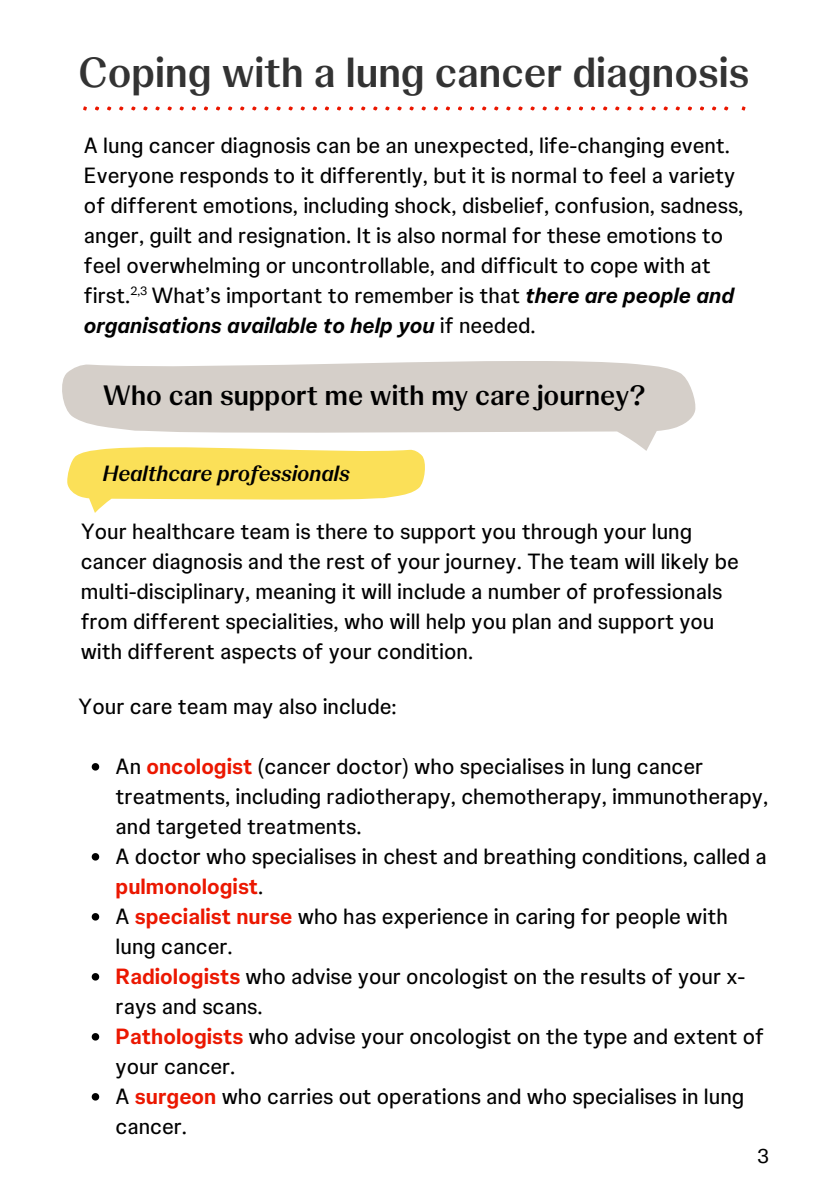
<style>
.page{position:relative;width:839px;height:1191px;background:#fff}
.page>*{position:absolute;margin:0;border:0;box-sizing:border-box;transform-origin:0 0}
.t1{font:700 42px "Johnson Display";color:#333}
.t2{font:700 28px "Johnson Display";color:#000}
.t3{font:22px/30px "Johnson Text";color:#000}
.t4{font:italic 700 22px "Johnson Display";color:#000}
.t5{font:20px "Johnson Text";color:#000}
.t6{font:12px "Johnson Text";color:#000}
.s1{font-weight:700;font-style:italic}
.s2{font-weight:700;color:#eb1700}
</style>
<div class="page">
<svg style="left:83px;top:106px;width:662px;height:4px"></svg>
<svg style="left:62px;top:361px;width:633px;height:90px;fill:#d5cfc9"></svg>
<svg style="left:67px;top:447px;width:358px;height:66px"></svg>
<svg style="left:92px;top:763px;width:7px;height:8px"></svg>
<svg style="left:92px;top:853px;width:7px;height:8px"></svg>
<svg style="left:92px;top:913px;width:7px;height:8px"></svg>
<svg style="left:92px;top:973px;width:7px;height:8px"></svg>
<svg style="left:92px;top:1033px;width:7px;height:8px"></svg>
<svg style="left:92px;top:1093px;width:7px;height:8px"></svg>
<p class="t1" style="left:78px;top:45px;width:672px">Coping with a lung cancer diagnosis</p>
<h1 class="t3" style="left:84px;top:131px;width:661px">A lung cancer diagnosis can be an unexpected, life-changing event.<br>Everyone responds to it differently, but it is normal to feel a variety of different emotions, including shock, disbelief, confusion, sadness, anger, guilt and resignation. It is also normal for these emotions to feel overwhelming or uncontrollable, and difficult to cope with at first. What’s important to remember is that <span class="s1">there are people and organisations available to help you</span> if needed.</h1>
<p class="t6" style="left:130px;top:283px;width:19px">2,3</p>
<p class="t2" style="left:103px;top:377px;width:544px">Who can support me with my care journey?</p>
<h2 class="t4" style="left:103px;top:459px;width:248px">Healthcare professionals</h2>
<h3 class="t3" style="left:81px;top:516px;width:659px">Your healthcare team is there to support you through your lung cancer diagnosis and the rest of your journey. The team will likely be multi-disciplinary, meaning it will include a number of professionals from different specialities, who will help you plan and support you with different aspects of your condition.</h3>
<h4 class="t3" style="left:78px;top:691px;width:320px">Your care team may also include:</h4>
<h4 class="t3" style="left:116px;top:751px;width:654px">An <span class="s2">oncologist</span> (cancer doctor) who specialises in lung cancer treatments, including radiotherapy, chemotherapy, immunotherapy, and targeted treatments.</h4>
<p class="t3" style="left:116px;top:841px;width:653px">A doctor who specialises in chest and breathing conditions, called a <span class="s2">pulmonologist</span>.</p>
<p class="t3" style="left:116px;top:901px;width:613px">A <span class="s2">specialist nurse</span> who has experience in caring for people with lung cancer.</p>
<p class="t3" style="left:116px;top:961px;width:631px"><span class="s2">Radiologists</span> who advise your oncologist on the results of your x&shy;rays and scans.</p>
<p class="t3" style="left:116px;top:1021px;width:650px"><span class="s2">Pathologists</span> who advise your oncologist on the type and extent of your cancer.</p>
<p class="t3" style="left:116px;top:1081px;width:630px">A <span class="s2">surgeon</span> who carries out operations and who specialises in lung cancer.</p>
<p class="t5" style="left:757px;top:1144px;width:14px">3</p>
</div>
